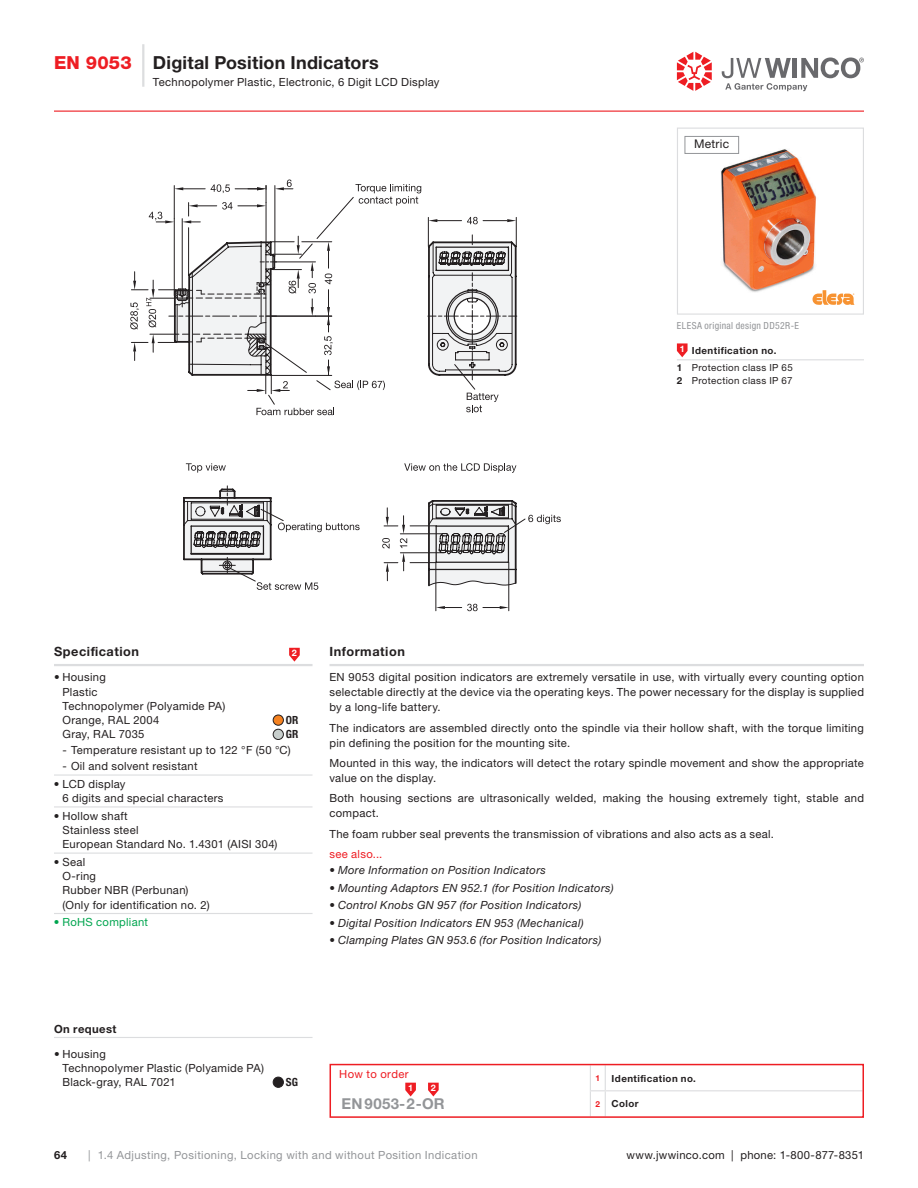
<style>
.page{position:relative;width:918px;height:1188px;background:#fff}
.page>*{position:absolute;margin:0;border:0;box-sizing:border-box;transform-origin:0 0}
.t1{font:700 18px "Helvetica Neue LTW1 G";letter-spacing:.01em;color:#231f20}
.t2{font:800 18px "Helvetica Neue LT Pro";letter-spacing:.01em;color:#ee1d23}
.t3{font:700 15px "Helvetica Neue LTW1 G";letter-spacing:.025em;color:#939598}
.t4{font:700 12.75px "Helvetica Neue LTW1 G";letter-spacing:.04em;color:#231f20}
.t5{font:12px "Helvetica Neue LT Pro";letter-spacing:.025em;color:#231f20}
.t6{font:11.25px/14.2px "Helvetica Neue LTW1 G";letter-spacing:.025em;color:#231f20}
.t7{font:italic 11.25px "Helvetica Neue LTW1 G";letter-spacing:.025em;color:#231f20}
.t8{font:11.25px "Helvetica Neue LTW1 G";letter-spacing:.035em;color:#939598}
.t9{font:11.25px "Helvetica Neue LTW1 G";letter-spacing:.03em;color:#ee1d23}
.t10{font:11.25px "Helvetica Neue LTW1 G";letter-spacing:.025em;color:#00a54f}
.t11{font:700 11.25px "Helvetica Neue LTW1 G";letter-spacing:.04em;color:#231f20}
.t12{font:700 condensed 11.25px "Helvetica Neue LT Pro";color:#231f20}
.t13{font:9.75px/16.6px "Helvetica Neue LTW1 G";letter-spacing:.035em;color:#231f20}
.t14{font:condensed 9.75px "Helvetica Neue LT Pro";letter-spacing:.03em;color:#939598}
.t15{font:700 9.75px "Helvetica Neue LTW1 G";letter-spacing:.045em;color:#231f20}
.t16{font:700 9px "Helvetica Neue LTW1 G";color:#fff}
.s1{font-weight:700}
.s2{font-family:"Helvetica Neue LT Pro"}
.s3{font-size:8.25px;color:#ee1d23}
</style>
<div class="page">
<hr style="left:54px;top:111px;width:810px;height:1px;background:#ee1d23">
<svg style="left:677px;top:52px;width:35px;height:39px"></svg>
<svg style="left:722px;top:58px;width:142px;height:33px"></svg>
<hr style="left:142px;top:44px;width:2px;height:43px;background:#dcdddf">
<hr style="left:605px;top:1090px;width:258px;height:1px;background:#dcdddf">
<svg style="left:590px;top:1067px;width:16px;height:48px"></svg>
<div style="left:330px;top:1064px;width:534px;height:54px;border:2px solid #ee1d23"></div>
<svg style="left:405px;top:1083px;width:11px;height:13px"></svg>
<svg style="left:428px;top:1083px;width:11px;height:13px"></svg>
<hr style="left:508px;top:562px;width:1px;height:49px;background:#231f20">
<hr style="left:436px;top:562px;width:1px;height:49px;background:#231f20">
<svg style="left:436px;top:604px;width:73px;height:7px"></svg>
<svg style="left:130px;top:180px;width:431px;height:410px"></svg>
<hr style="left:692px;top:359px;width:172px;height:1px;background:#dcdddf">
<svg style="left:677px;top:343px;width:15px;height:17px"></svg>
<img style="left:684px;top:136px;width:132px;height:166px">
<div style="left:677px;top:128px;width:187px;height:187px;border:1px solid #dcdddf"></div>
<svg style="left:813px;top:290px;width:42px;height:15px"></svg>
<div style="left:685px;top:136px;width:54px;height:18px;border:1px solid #939598"></div>
<hr style="left:330px;top:664px;width:534px;height:2px;background:#dcdddf">
<hr style="left:54px;top:774px;width:259px;height:2px;background:#dcdddf">
<hr style="left:54px;top:806px;width:259px;height:2px;background:#dcdddf">
<hr style="left:54px;top:853px;width:259px;height:1px;background:#dcdddf">
<hr style="left:54px;top:913px;width:259px;height:1px;background:#dcdddf">
<div style="left:273px;top:715px;width:10px;height:10px;background:#f58220;border-radius:50%"></div>
<div style="left:273px;top:715px;width:11px;height:10px;border:1px solid #231f20;border-radius:50%"></div>
<div style="left:273px;top:729px;width:10px;height:10px;background:#c7cecc;border-radius:50%"></div>
<div style="left:273px;top:729px;width:11px;height:11px;border:1px solid #231f20;border-radius:50%"></div>
<hr style="left:54px;top:664px;width:259px;height:2px;background:#dcdddf">
<svg style="left:289px;top:648px;width:11px;height:14px"></svg>
<div style="left:273px;top:1077px;width:10px;height:10px;background:#231f20;border-radius:50%"></div>
<div style="left:273px;top:1077px;width:11px;height:11px;border:1px solid #231f20;border-radius:50%"></div>
<hr style="left:54px;top:1037px;width:259px;height:1px;background:#dcdddf">
<h1 class="t2" style="left:54px;top:52px;width:79px">EN 9053</h1>
<h1 class="t1" style="left:153px;top:51px;width:227px">Digital Position Indicators</h1>
<p class="t6" style="left:153px;top:75px;width:288px">Technopolymer Plastic, Electronic, 6 Digit LCD Display</p>
<p class="t4" style="left:54px;top:644px;width:87px">Specification</p>
<p class="t16" style="left:292px;top:648px;width:7px">2</p>
<p class="t4" style="left:330px;top:644px;width:77px">Information</p>
<p class="t5" style="left:694px;top:137px;width:37px">Metric</p>
<p class="t14" style="left:677px;top:320px;width:124px">ELESA original design DD52R-E</p>
<p class="t13" style="left:677px;top:342px;width:117px"><sup>1</sup> <span class="s1">Identification no.<br>1</span> Protection class IP 65</p>
<p class="t13" style="left:677px;top:372px;width:117px"><span class="s1">2</span> Protection class IP 67</p>
<p class="t6" style="left:63px;top:670px;width:165px;text-indent:-9px">• Housing<br>Plastic<br>Technopolymer (Polyamide PA)<br>Orange, RAL 2004</p>
<p class="t12" style="left:286px;top:713px;width:14px">OR</p>
<p class="t6" style="left:62px;top:727px;width:84px">Gray, RAL 7035</p>
<p class="t12" style="left:286px;top:728px;width:14px">GR</p>
<p class="t6" style="left:62px;top:743px;width:230px"><span class="s2">-</span> Temperature resistant up to 122 °F (50 °C)</p>
<p class="t6" style="left:62px;top:759px;width:137px"><span class="s2">-</span> Oil and solvent resistant</p>
<p class="t6" style="left:62px;top:777px;width:163px;text-indent:-9px">• LCD display<br>6 digits and special characters</p>
<p class="t6" style="left:62px;top:809px;width:217px;text-indent:-9px">• Hollow shaft<br>Stainless steel<br>European Standard No. 1.4301 (AISI 304)</p>
<p class="t6" style="left:62px;top:855px;width:149px;text-indent:-9px">• Seal<br>O-ring<br>Rubber NBR (Perbunan) (Only for identification no. 2)</p>
<p class="t10" style="left:54px;top:915px;width:96px">• RoHS compliant</p>
<p class="t11" style="left:54px;top:1022px;width:64px">On request</p>
<p class="t6" style="left:63px;top:1046px;width:203px;text-indent:-9px">• Housing<br>Technopolymer Plastic (Polyamide PA)<br>Black-gray, RAL 7021</p>
<p class="t12" style="left:286px;top:1075px;width:14px">SG</p>
<p class="t6" style="left:330px;top:670px;width:536px;line-height:15px;text-align:justify">EN 9053 digital position indicators are extremely versatile in use, with virtually every counting option selectable directly at the device via the operating keys. The power necessary for the display is supplied by a long-life battery.</p>
<p class="t6" style="left:330px;top:720px;width:536px;line-height:15px">The indicators are assembled directly onto the spindle via their hollow shaft, with the torque limiting pin defining the position for the mounting site.</p>
<p class="t6" style="left:330px;top:755px;width:536px;line-height:15px">Mounted in this way, the indicators will detect the rotary spindle movement and show the appropriate value on the display.</p>
<p class="t6" style="left:330px;top:791px;width:536px;line-height:15px">Both housing sections are ultrasonically welded, making the housing extremely tight, stable and compact.</p>
<p class="t6" style="left:330px;top:826px;width:446px">The foam rubber seal prevents the transmission of vibrations and also acts as a seal.</p>
<p class="t9" style="left:330px;top:847px;width:54px">see also...</p>
<p class="t7" style="left:330px;top:863px;width:218px">• More Information on Position Indicators</p>
<p class="t7" style="left:330px;top:881px;width:286px">• Mounting Adaptors EN 952.1 (for Position Indicators)</p>
<p class="t7" style="left:330px;top:898px;width:253px">• Control Knobs GN 957 (for Position Indicators)</p>
<p class="t7" style="left:330px;top:916px;width:256px">• Digital Position Indicators EN 953 (Mechanical)</p>
<p class="t7" style="left:330px;top:934px;width:273px">• Clamping Plates GN 953.6 (for Position Indicators)</p>
<p class="t9" style="left:339px;top:1067px;width:71px">How to order</p>
<p class="t16" style="left:408px;top:1082px;width:7px">1</p>
<p class="t16" style="left:431px;top:1082px;width:7px">2</p>
<h2 class="t3" style="left:341px;top:1095px;width:105px">EN 9053-2-OR</h2>
<p class="t15" style="left:596px;top:1072px;width:102px"><span class="s3">1</span> Identification no.</p>
<p class="t15" style="left:596px;top:1098px;width:45px"><span class="s3">2</span> Color</p>
<p class="t11" style="left:54px;top:1148px;width:15px">64</p>
<p class="t8" style="left:88px;top:1148px;width:391px">| 1.4 Adjusting, Positioning, Locking with and without Position Indication</p>
<p class="t6" style="left:626px;top:1148px;width:239px">www.jwwinco.com | phone: 1-800-877-8351</p>
</div>
